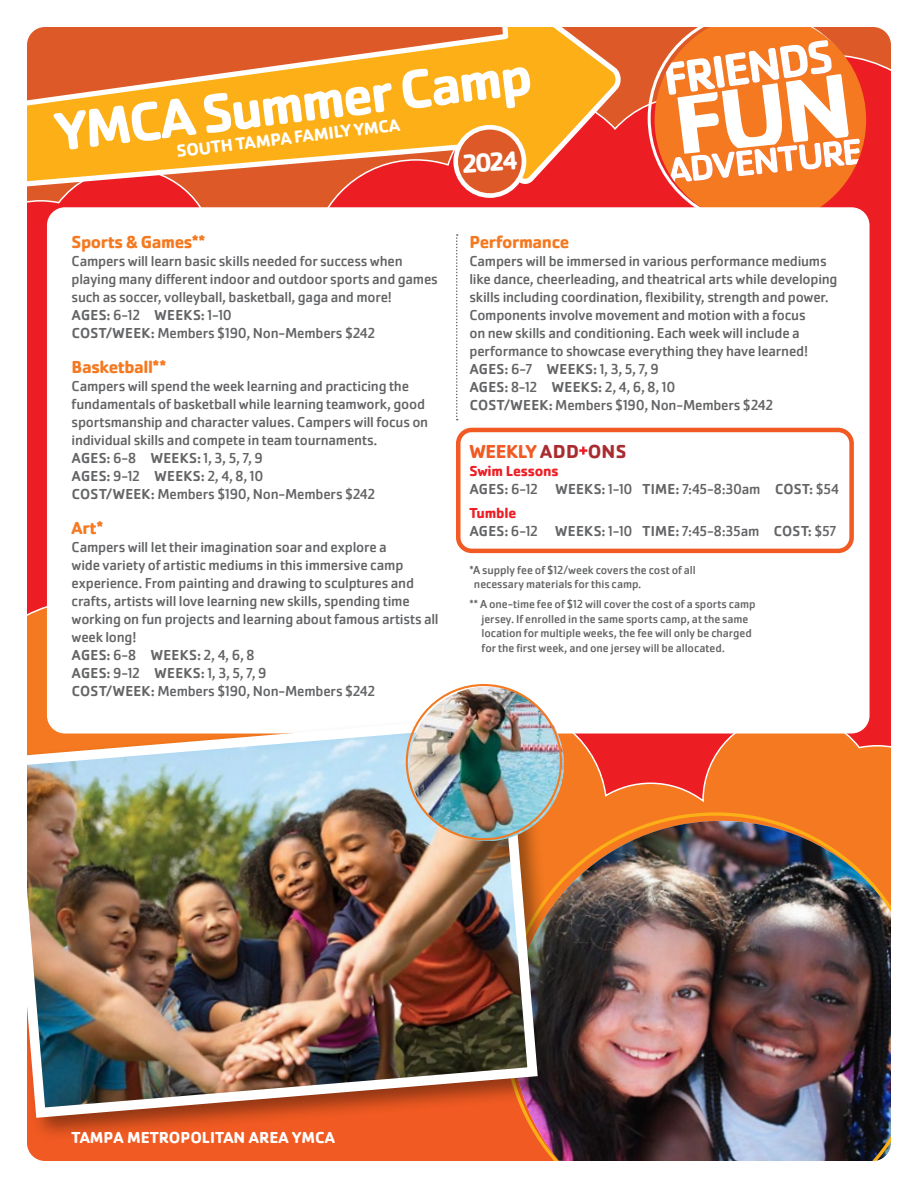
<style>
.page{position:relative;width:918px;height:1188px;background:#fff}
.page>*{position:absolute;margin:0;border:0;box-sizing:border-box;transform-origin:0 0}
.t1{font:700 27px "Cachet Pro";color:#fff}
.t2{font:700 19.5px "Cachet Pro";letter-spacing:-.015em;color:#f15a22}
.t3{font:700 18px "Cachet Pro";letter-spacing:-.02em;color:#f47920}
.t4{font:700 18px "Cachet Pro";color:#fff}
.t5{font:700 16.5px "Cachet Pro";color:#fff}
.t6{font:15px/18px "Cachet Pro";letter-spacing:-.015em;color:#636466}
.t7{font:12px/14.4px "Cachet Pro";letter-spacing:-.005em;color:#636466}
.s1{font-weight:500}
.s2{color:#a92c31}
.s3{font-weight:700;color:#ed1d24}
</style>
<div class="page">
<img style="left:27px;top:27px;width:864px;height:1134px">
<p class="t4" style="left:176px;top:140px;width:226px;rotate:-7deg">SOUTH TAMPA FAMILY YMCA</p>
<h1 class="t1" style="left:462px;top:147px;width:57px;rotate:-3deg">2024</h1>
<p class="t3" style="left:72px;top:231px;width:135px">Sports &amp; Games**</p>
<p class="t6" style="left:72px;top:252px;width:368px">Campers will learn basic skills needed for success when playing many different indoor and outdoor sports and games such as soccer, volleyball, basketball, gaga and more!<br><span class="s1">AGES:</span> 6-12 <span class="s1">WEEKS:</span> 1-10<br><span class="s1">COST/WEEK:</span> Members $190, Non-Members $242</p>
<p class="t3" style="left:72px;top:356px;width:96px">Basketball**</p>
<p class="t6" style="left:72px;top:378px;width:358px">Campers will spend the week learning and practicing the fundamentals of basketball while learning teamwork, good sportsmanship and character values. Campers will focus on individual skills and compete in team tournaments.<br><span class="s1">AGES:</span> 6-8 <span class="s1">WEEKS:</span> 1, 3, 5, 7, 9<br><span class="s1">AGES:</span> 9-12 <span class="s1">WEEKS:</span> 2, 4, 8, 10<br><span class="s1">COST/WEEK:</span> Members $190, Non-Members $242</p>
<p class="t3" style="left:72px;top:517px;width:33px">Art*</p>
<p class="t6" style="left:72px;top:539px;width:369px">Campers will let their imagination soar and explore a<br>wide variety of artistic mediums in this immersive camp experience. From painting and drawing to sculptures and crafts, artists will love learning new skills, spending time working on fun projects and learning about famous artists all week long!<br><span class="s1">AGES:</span> 6-8 <span class="s1">WEEKS:</span> 2, 4, 6, 8<br><span class="s1">AGES:</span> 9-12 <span class="s1">WEEKS:</span> 1, 3, 5, 7, 9<br><span class="s1">COST/WEEK:</span> Members $190, Non-Members $242</p>
<p class="t3" style="left:469px;top:231px;width:101px">Performance</p>
<p class="t6" style="left:469px;top:252px;width:370px">Campers will be immersed in various performance mediums like dance, cheerleading, and theatrical arts while developing skills including coordination, flexibility, strength and power.<br>Components involve movement and motion with a focus<br>on new skills and conditioning. Each week will include a performance to showcase everything they have learned!<br><span class="s1">AGES:</span> 6-7 <span class="s1">WEEKS:</span> 1, 3, 5, 7, 9<br><span class="s1">AGES:</span> 8-12 <span class="s1">WEEKS:</span> 2, 4, 6, 8, 10<br><span class="s1">COST/WEEK:</span> Members $190, Non-Members $242</p>
<h2 class="t2" style="left:469px;top:439px;width:158px">WEEKLY <span class="s2">ADD ONS</span></h2>
<p class="t6" style="left:469px;top:462px;width:371px"><span class="s3">Swim Lessons<br></span><span class="s1">AGES:</span> 6-12 <span class="s1">WEEKS:</span> 1-10 <span class="s1">TIME:</span> 7:45-8:30am <span class="s1">COST:</span> $54</p>
<p class="t6" style="left:469px;top:505px;width:369px"><span class="s3">Tumble<br></span><span class="s1">AGES:</span> 6-12 <span class="s1">WEEKS:</span> 1-10 <span class="s1">TIME:</span> 7:45-8:35am <span class="s1">COST:</span> $57</p>
<p class="t7" style="left:474px;top:563px;width:223px;text-indent:-4px">*A supply fee of $12/week covers the cost of all necessary materials for this camp.</p>
<p class="t7" style="left:481px;top:597px;width:276px;text-indent:-12px">** A one-time fee of $12 will cover the cost of a sports camp jersey. If enrolled in the same sports camp, at the same location for multiple weeks, the fee will only be charged for the first week, and one jersey will be allocated.</p>
<p class="t5" style="left:72px;top:1127px;width:265px">TAMPA METROPOLITAN AREA YMCA</p>
</div>
